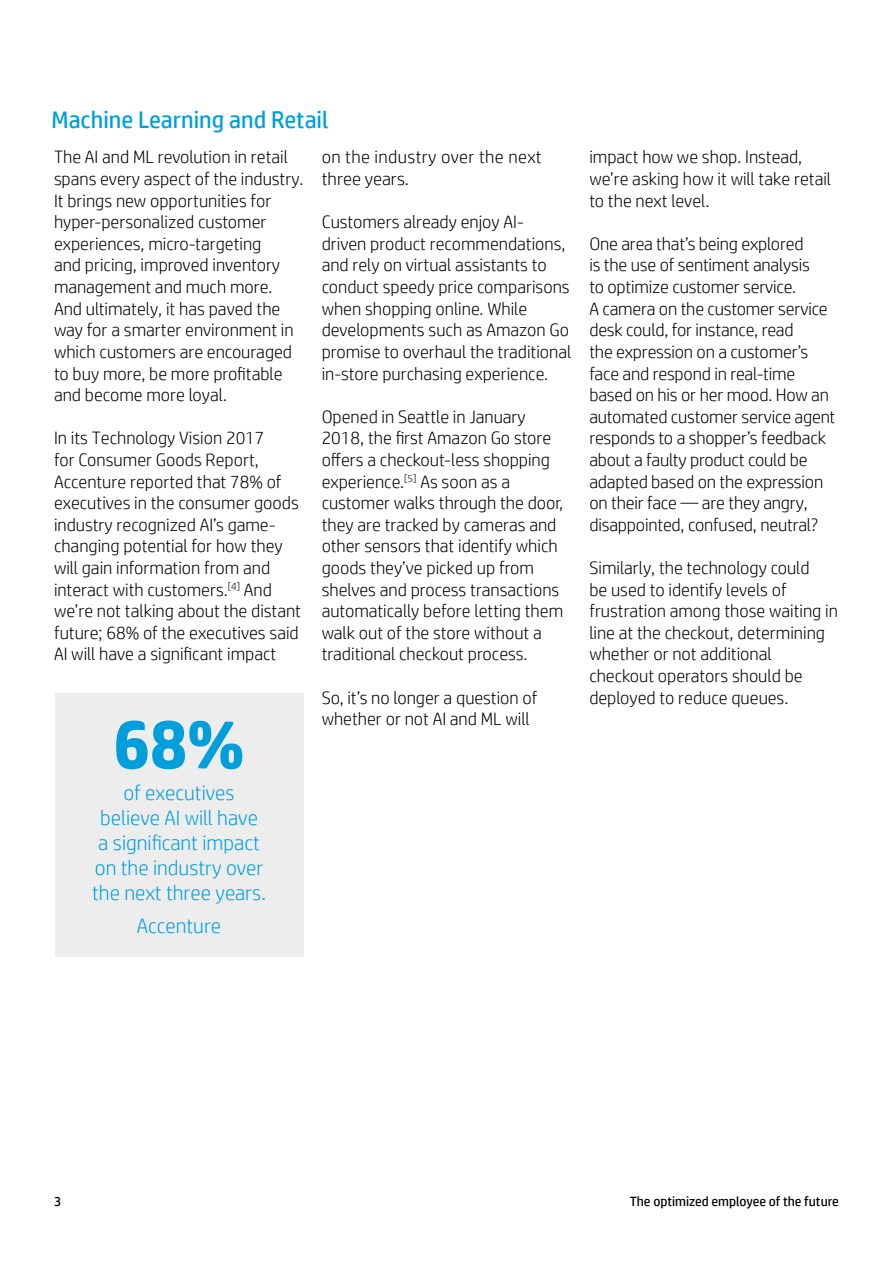
<style>
.page{position:relative;width:893px;height:1263px;background:#fff}
.page>*{position:absolute;margin:0;border:0;box-sizing:border-box;transform-origin:0 0}
.t1{font:700 69px "HP Simplified";color:#009edb}
.t2{font:24px "HP Simplified";color:#009edb}
.t3{font:300 21px/25.2px "HP Simplified";color:#009edb;text-align:center}
.t4{font:300 21px "HP Simplified";color:#009fe3}
.t5{font:300 18px/21.6px "HP Simplified";color:#000}
.t6{font:300 18px/21.6px "HP Simplified";letter-spacing:.02em;color:#000}
.t7{font:13.5px "HP Simplified";color:#000}
</style>
<div class="page">
<div style="left:55px;top:693px;width:249px;height:264px;background:#ededed"></div>
<h2 class="t2" style="left:52px;top:105px;width:278px">Machine Learning and Retail</h2>
<p class="t5" style="left:54px;top:146px;width:251px">The AI and ML revolution in retail spans every aspect of the industry.<br>It brings new opportunities for hyper-personalized customer experiences, micro-targeting<br>and pricing, improved inventory management and much more.<br>And ultimately, it has paved the way for a smarter environment in which customers are encouraged to buy more, be more profitable and become more loyal.</p>
<p class="t5" style="left:54px;top:427px;width:249px">In its Technology Vision 2017<br>for Consumer Goods Report,<br>Accenture reported that 78% of executives in the consumer goods industry recognized AI’s game&shy;changing potential for how they will gain information from and interact with customers.<sup>[4]</sup> And we’re not talking about the distant future; 68% of the executives said<br>AI will have a significant impact</p>
<h1 class="t1" style="left:113px;top:704px;width:133px">68%</h1>
<p class="t3" style="left:92px;top:779px;width:175px">of executives believe AI will have<br>a significant impact on the industry over the next three years.</p>
<p class="t4" style="left:137px;top:914px;width:86px">Accenture</p>
<p class="t6" style="left:322px;top:146px;width:222px">on the industry over the next three years.</p>
<p class="t5" style="left:322px;top:211px;width:251px">Customers already enjoy AI&shy;driven product recommendations, and rely on virtual assistants to conduct speedy price comparisons when shopping online. While developments such as Amazon Go promise to overhaul the traditional in-store purchasing experience.</p>
<p class="t5" style="left:322px;top:405px;width:243px">Opened in Seattle in January<br>2018, the first Amazon Go store offers a checkout-less shopping experience.<sup>[5]</sup> As soon as a customer walks through the door, they are tracked by cameras and other sensors that identify which goods they’ve picked up from shelves and process transactions automatically before letting them walk out of the store without a traditional checkout process.</p>
<p class="t5" style="left:322px;top:686px;width:217px">So, it’s no longer a question of whether or not AI and ML will</p>
<p class="t5" style="left:589px;top:146px;width:243px">impact how we shop. Instead, we’re asking how it will take retail to the next level.</p>
<p class="t5" style="left:589px;top:233px;width:248px">One area that’s being explored<br>is the use of sentiment analysis<br>to optimize customer service.<br>A camera on the customer service desk could, for instance, read<br>the expression on a customer’s face and respond in real-time based on his or her mood. How an automated customer service agent responds to a shopper’s feedback about a faulty product could be adapted based on the expression on their face — are they angry, disappointed, confused, neutral?</p>
<p class="t5" style="left:589px;top:557px;width:250px">Similarly, the technology could<br>be used to identify levels of frustration among those waiting in line at the checkout, determining whether or not additional checkout operators should be deployed to reduce queues.</p>
<p class="t7" style="left:54px;top:1193px;width:9px">3</p>
<p class="t7" style="left:630px;top:1193px;width:211px">The optimized employee of the future</p>
</div>
